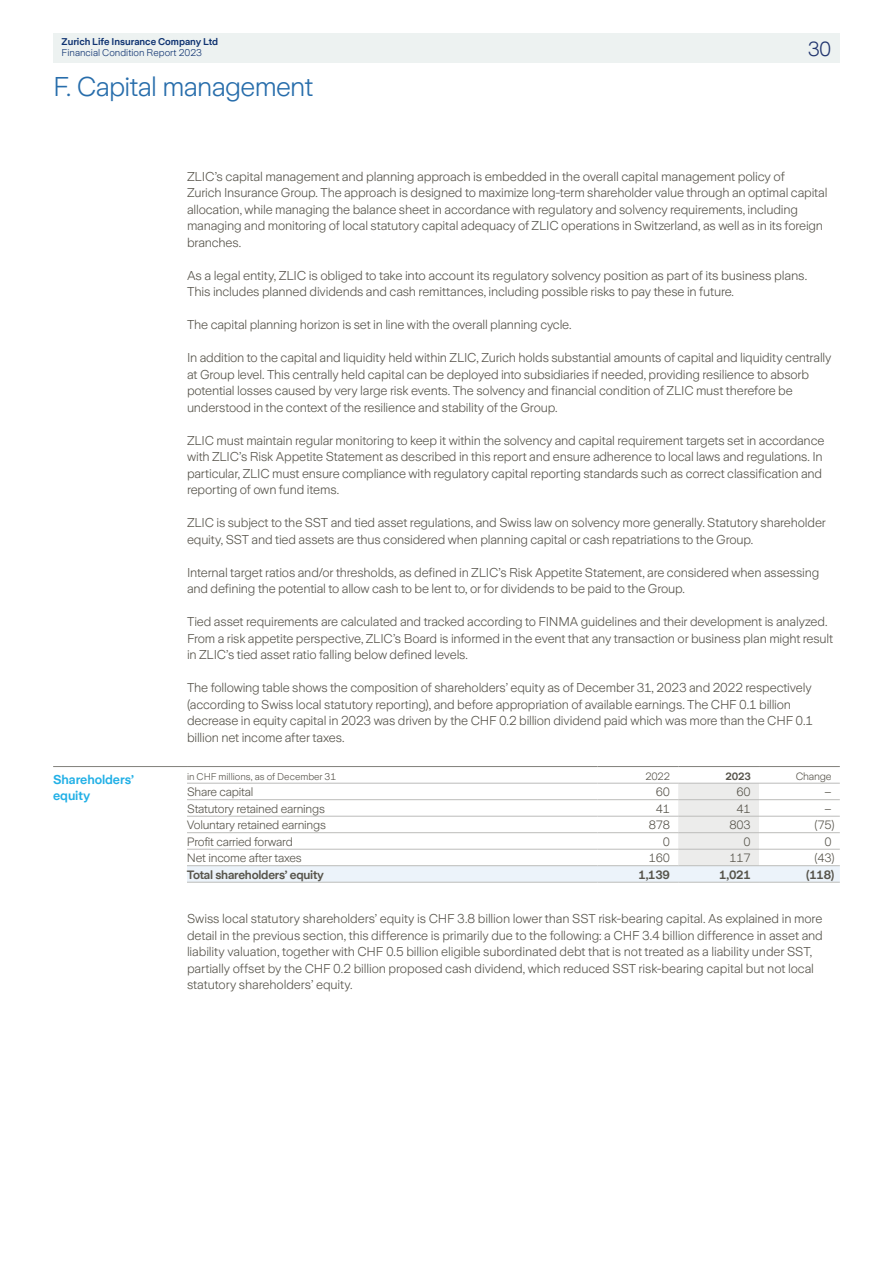
<style>
.page{position:relative;width:893px;height:1263px;background:#fff}
.page>*{position:absolute;margin:0;border:0;box-sizing:border-box;transform-origin:0 0}
.t1{font:300 27px "Zurich Sans";letter-spacing:-.025em;color:#276dab}
.t2{font:300 20.25px "Zurich Sans";color:#22366f}
.t3{font:300 12.75px/16.5px "Zurich Sans";letter-spacing:-.015em;color:#57544b}
.t4{font:600 12.75px/15.8px "Zurich Sans";letter-spacing:-.005em;color:#22b0e6}
.t5{font:300 12px "Zurich Sans";letter-spacing:-.02em;color:#57544b}
.t6{font:600 12px "Zurich Sans";letter-spacing:-.02em;color:#57544b}
.t7{font:300 10.5px "Zurich Sans";letter-spacing:-.02em;color:#57544b}
.t8{font:600 10.5px "Zurich Sans";color:#57544b}
.t9{font:600 9.75px "Zurich Sans";color:#0f3371}
.t10{font:300 9.75px "Zurich Sans";color:#0f3371}
.t11{font:300 9.75px "Zurich Sans";color:#57544b}
</style>
<div class="page">
<div style="left:53px;top:33px;width:787px;height:29px;background:#edf2f1"></div>
<svg style="left:187px;top:784px;width:653px;height:98px"></svg>
<hr style="left:53px;top:766px;width:134px;height:1px;background:#81807a">
<hr style="left:187px;top:766px;width:410px;height:1px;background:#81807a">
<hr style="left:597px;top:766px;width:81px;height:1px;background:#81807a">
<hr style="left:678px;top:766px;width:81px;height:1px;background:#81807a">
<hr style="left:759px;top:766px;width:81px;height:1px;background:#81807a">
<hr style="left:187px;top:783px;width:410px;height:1px;background:#bcbcba">
<hr style="left:597px;top:783px;width:81px;height:1px;background:#bcbcba">
<hr style="left:678px;top:783px;width:81px;height:1px;background:#bcbcba">
<hr style="left:759px;top:783px;width:81px;height:1px;background:#bcbcba">
<hr style="left:187px;top:799px;width:410px;height:1px;background:#bcbcba">
<hr style="left:597px;top:799px;width:81px;height:1px;background:#bcbcba">
<hr style="left:678px;top:799px;width:81px;height:1px;background:#bcbcba">
<hr style="left:759px;top:799px;width:81px;height:1px;background:#bcbcba">
<hr style="left:187px;top:816px;width:410px;height:1px;background:#bcbcba">
<hr style="left:597px;top:816px;width:81px;height:1px;background:#bcbcba">
<hr style="left:678px;top:816px;width:81px;height:1px;background:#bcbcba">
<hr style="left:759px;top:816px;width:81px;height:1px;background:#bcbcba">
<hr style="left:187px;top:832px;width:410px;height:1px;background:#bcbcba">
<hr style="left:597px;top:832px;width:81px;height:1px;background:#bcbcba">
<hr style="left:678px;top:832px;width:81px;height:1px;background:#bcbcba">
<hr style="left:759px;top:832px;width:81px;height:1px;background:#bcbcba">
<hr style="left:187px;top:849px;width:410px;height:1px;background:#bcbcba">
<hr style="left:597px;top:849px;width:81px;height:1px;background:#bcbcba">
<hr style="left:678px;top:849px;width:81px;height:1px;background:#bcbcba">
<hr style="left:759px;top:849px;width:81px;height:1px;background:#bcbcba">
<hr style="left:187px;top:865px;width:410px;height:1px;background:#bcbcba">
<hr style="left:597px;top:865px;width:81px;height:1px;background:#bcbcba">
<hr style="left:678px;top:865px;width:81px;height:1px;background:#bcbcba">
<hr style="left:759px;top:865px;width:81px;height:1px;background:#bcbcba">
<hr style="left:187px;top:882px;width:410px;height:1px;background:#bcbcba">
<hr style="left:597px;top:882px;width:81px;height:1px;background:#bcbcba">
<hr style="left:678px;top:882px;width:81px;height:1px;background:#bcbcba">
<hr style="left:759px;top:882px;width:81px;height:1px;background:#bcbcba">
<p class="t9" style="left:62px;top:36px;width:158px">Zurich Life Insurance Company Ltd</p>
<p class="t10" style="left:62px;top:47px;width:142px">Financial Condition Report 2023</p>
<h2 class="t2" style="left:808px;top:38px;width:25px">30</h2>
<h1 class="t1" style="left:53px;top:72px;width:262px">F. Capital management</h1>
<p class="t3" style="left:187px;top:168px;width:642px">ZLIC’s capital management and planning approach is embedded in the overall capital management policy of<br>Zurich Insurance Group. The approach is designed to maximize long-term shareholder value through an optimal capital allocation, while managing the balance sheet in accordance with regulatory and solvency requirements, including managing and monitoring of local statutory capital adequacy of ZLIC operations in Switzerland, as well as in its foreign branches.</p>
<p class="t3" style="left:187px;top:267px;width:622px">As a legal entity, ZLIC is obliged to take into account its regulatory solvency position as part of its business plans.<br>This includes planned dividends and cash remittances, including possible risks to pay these in future.</p>
<p class="t3" style="left:187px;top:317px;width:386px">The capital planning horizon is set in line with the overall planning cycle.</p>
<p class="t3" style="left:187px;top:350px;width:646px">In addition to the capital and liquidity held within ZLIC, Zurich holds substantial amounts of capital and liquidity centrally at Group level. This centrally held capital can be deployed into subsidiaries if needed, providing resilience to absorb potential losses caused by very large risk events. The solvency and financial condition of ZLIC must therefore be understood in the context of the resilience and stability of the Group.</p>
<p class="t3" style="left:187px;top:432px;width:639px">ZLIC must maintain regular monitoring to keep it within the solvency and capital requirement targets set in accordance with ZLIC’s Risk Appetite Statement as described in this report and ensure adherence to local laws and regulations. In particular, ZLIC must ensure compliance with regulatory capital reporting standards such as correct classification and reporting of own fund items.</p>
<p class="t3" style="left:187px;top:515px;width:640px">ZLIC is subject to the SST and tied asset regulations, and Swiss law on solvency more generally. Statutory shareholder equity, SST and tied assets are thus considered when planning capital or cash repatriations to the Group.</p>
<p class="t3" style="left:187px;top:564px;width:634px">Internal target ratios and/or thresholds, as defined in ZLIC’s Risk Appetite Statement, are considered when assessing and defining the potential to allow cash to be lent to, or for dividends to be paid to the Group.</p>
<p class="t3" style="left:187px;top:614px;width:648px">Tied asset requirements are calculated and tracked according to FINMA guidelines and their development is analyzed.<br>From a risk appetite perspective, ZLIC’s Board is informed in the event that any transaction or business plan might result in ZLIC’s tied asset ratio falling below defined levels.</p>
<p class="t3" style="left:187px;top:680px;width:628px">The following table shows the composition of shareholders’ equity as of December 31, 2023 and 2022 respectively (according to Swiss local statutory reporting), and before appropriation of available earnings. The CHF 0.1 billion decrease in equity capital in 2023 was driven by the CHF 0.2 billion dividend paid which was more than the CHF 0.1 billion net income after taxes.</p>
<p class="t4" style="left:53px;top:772px;width:83px">Shareholders’ equity</p>
<p class="t11" style="left:187px;top:771px;width:151px">in CHF millions, as of December 31</p>
<p class="t7" style="left:645px;top:771px;width:26px">2022</p>
<p class="t8" style="left:725px;top:771px;width:27px">2023</p>
<p class="t7" style="left:796px;top:771px;width:37px">Change</p>
<p class="t5" style="left:187px;top:786px;width:68px">Share capital</p>
<p class="t5" style="left:656px;top:786px;width:16px">60</p>
<p class="t5" style="left:737px;top:786px;width:16px">60</p>
<p class="t5" style="left:825px;top:786px;width:9px">–</p>
<p class="t5" style="left:187px;top:802px;width:139px">Statutory retained earnings</p>
<p class="t5" style="left:656px;top:802px;width:16px">41</p>
<p class="t5" style="left:737px;top:802px;width:16px">41</p>
<p class="t5" style="left:825px;top:802px;width:9px">–</p>
<p class="t5" style="left:187px;top:819px;width:140px">Voluntary retained earnings</p>
<p class="t5" style="left:649px;top:819px;width:23px">878</p>
<p class="t5" style="left:730px;top:819px;width:23px">803</p>
<p class="t5" style="left:814px;top:819px;width:22px">(75)</p>
<p class="t5" style="left:187px;top:835px;width:107px">Profit carried forward</p>
<p class="t5" style="left:663px;top:835px;width:9px">0</p>
<p class="t5" style="left:744px;top:835px;width:9px">0</p>
<p class="t5" style="left:824px;top:835px;width:9px">0</p>
<p class="t5" style="left:187px;top:852px;width:116px">Net income after taxes</p>
<p class="t5" style="left:649px;top:852px;width:23px">160</p>
<p class="t5" style="left:730px;top:852px;width:23px">117</p>
<p class="t5" style="left:814px;top:852px;width:22px">(43)</p>
<p class="t6" style="left:187px;top:868px;width:139px">Total shareholders’ equity</p>
<p class="t6" style="left:638px;top:868px;width:33px">1,139</p>
<p class="t6" style="left:719px;top:868px;width:33px">1,021</p>
<p class="t6" style="left:806px;top:868px;width:30px">(118)</p>
<p class="t3" style="left:187px;top:911px;width:637px">Swiss local statutory shareholders’ equity is CHF 3.8 billion lower than SST risk-bearing capital. As explained in more detail in the previous section, this difference is primarily due to the following: a CHF 3.4 billion difference in asset and liability valuation, together with CHF 0.5 billion eligible subordinated debt that is not treated as a liability under SST, partially offset by the CHF 0.2 billion proposed cash dividend, which reduced SST risk-bearing capital but not local statutory shareholders’ equity.</p>
</div>
